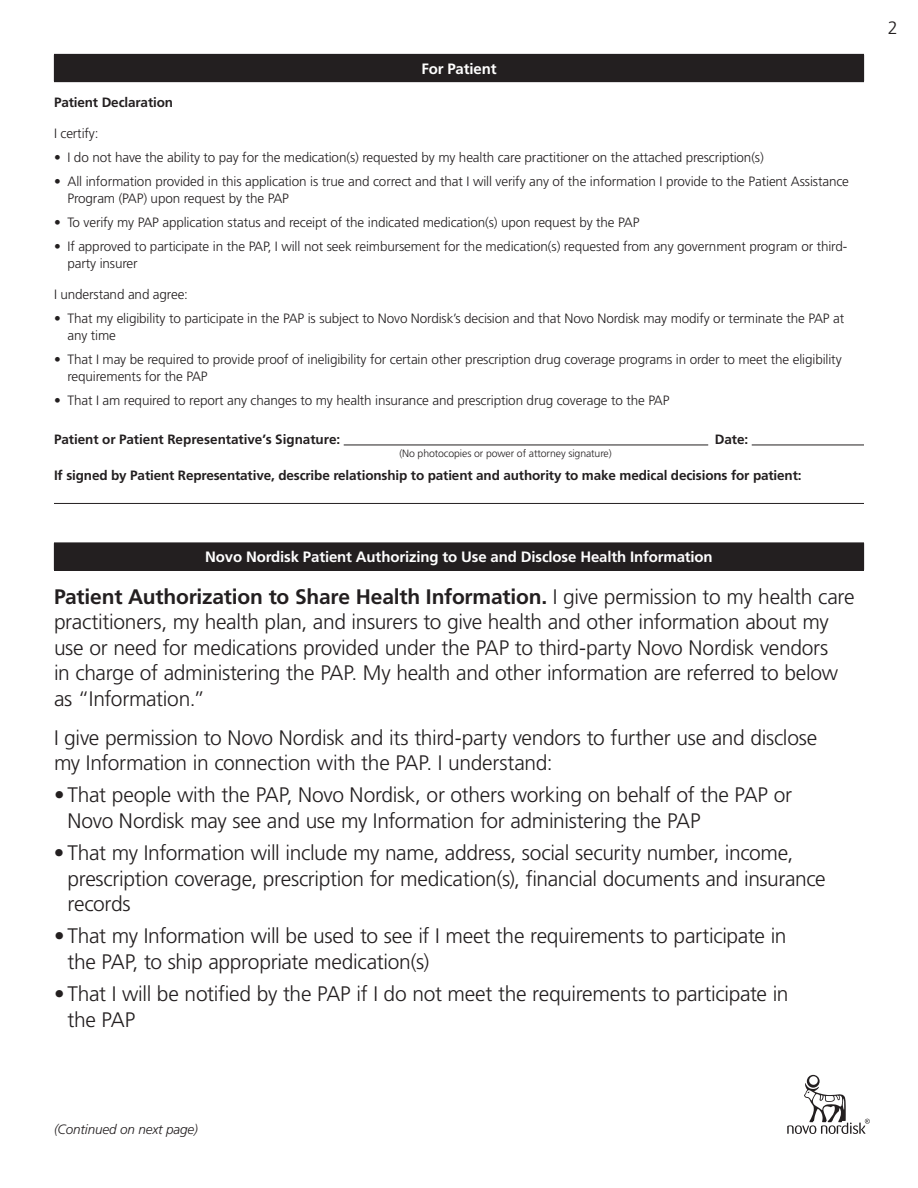
<style>
.page{position:relative;width:918px;height:1188px;background:#fff}
.page>*{position:absolute;margin:0;border:0;box-sizing:border-box;transform-origin:0 0}
.t1{font:300 21px/25.5px "Frutiger LT Std";letter-spacing:-.015em;color:#231f20}
.t2{font:300 18px "Frutiger LT Std";color:#231f20}
.t3{font:700 15px "Frutiger LT Std";letter-spacing:-.01em;color:#fff}
.t4{font:300 13.5px/17.2px "Frutiger LT Std";letter-spacing:-.01em;color:#231f20}
.t5{font:700 13.5px "Frutiger LT Std";letter-spacing:-.01em;color:#231f20}
.t6{font:italic 300 13.5px "Frutiger LT Std";letter-spacing:-.01em;color:#231f20}
.t7{font:300 10.5px "Frutiger LT Std";letter-spacing:-.01em;color:#231f20}
.s1{font-weight:700}
</style>
<div class="page">
<svg style="left:787px;top:1075px;width:83px;height:59px"></svg>
<div style="left:54px;top:54px;width:810px;height:28px;background:#231f20"></div>
<hr style="left:344px;top:445px;width:364px;height:1px;background:#231f20">
<hr style="left:752px;top:445px;width:112px;height:1px;background:#231f20">
<hr style="left:54px;top:503px;width:810px;height:1px;background:#231f20">
<div style="left:54px;top:543px;width:810px;height:27px;background:#231f20"></div>
<hr style="left:54px;top:570px;width:810px;height:1px;background:#231f20">
<p class="t3" style="left:421px;top:60px;width:77px">For Patient</p>
<p class="t5" style="left:54px;top:94px;width:121px">Patient Declaration</p>
<p class="t4" style="left:54px;top:124px;width:46px">I certify:</p>
<p class="t4" style="left:54px;top:148px;width:711px">• I do not have the ability to pay for the medication(s) requested by my health care practitioner on the attached prescription(s)</p>
<p class="t4" style="left:68px;top:172px;width:783px;text-indent:-14px">• All information provided in this application is true and correct and that I will verify any of the information I provide to the Patient Assistance<br>Program (PAP) upon request by the PAP</p>
<p class="t4" style="left:54px;top:214px;width:587px">• To verify my PAP application status and receipt of the indicated medication(s) upon request by the PAP</p>
<p class="t4" style="left:68px;top:238px;width:781px;text-indent:-14px">• If approved to participate in the PAP, I will not seek reimbursement for the medication(s) requested from any government program or third&shy;party insurer</p>
<p class="t4" style="left:54px;top:286px;width:136px">I understand and agree:</p>
<p class="t4" style="left:68px;top:310px;width:778px;text-indent:-14px">• That my eligibility to participate in the PAP is subject to Novo Nordisk’s decision and that Novo Nordisk may modify or terminate the PAP at any time</p>
<p class="t4" style="left:68px;top:351px;width:776px;text-indent:-14px">• That I may be required to provide proof of ineligibility for certain other prescription drug coverage programs in order to meet the eligibility requirements for the PAP</p>
<p class="t4" style="left:54px;top:392px;width:617px">• That I am required to report any changes to my health insurance and prescription drug coverage to the PAP</p>
<p class="t5" style="left:54px;top:431px;width:288px">Patient or Patient Representative’s Signature:</p>
<p class="t5" style="left:715px;top:431px;width:35px">Date:</p>
<p class="t7" style="left:399px;top:447px;width:214px">(No photocopies or power of attorney signature)</p>
<p class="t5" style="left:54px;top:467px;width:749px">If signed by Patient Representative, describe relationship to patient and authority to make medical decisions for patient:</p>
<p class="t3" style="left:205px;top:548px;width:509px">Novo Nordisk Patient Authorizing to Use and Disclose Health Information</p>
<p class="t1" style="left:54px;top:584px;width:802px"><span class="s1">Patient Authorization to Share Health Information.</span> I give permission to my health care practitioners, my health plan, and insurers to give health and other information about my use or need for medications provided under the PAP to third-party Novo Nordisk vendors<br>in charge of administering the PAP. My health and other information are referred to below as “Information.”</p>
<p class="t1" style="left:54px;top:725px;width:765px">I give permission to Novo Nordisk and its third-party vendors to further use and disclose my Information in connection with the PAP. I understand:</p>
<p class="t1" style="left:68px;top:783px;width:726px;text-indent:-14px">• That people with the PAP, Novo Nordisk, or others working on behalf of the PAP or<br>Novo Nordisk may see and use my Information for administering the PAP</p>
<p class="t1" style="left:68px;top:840px;width:760px;text-indent:-14px">• That my Information will include my name, address, social security number, income, prescription coverage, prescription for medication(s), financial documents and insurance records</p>
<p class="t1" style="left:68px;top:924px;width:721px;text-indent:-14px">• That my Information will be used to see if I meet the requirements to participate in the PAP, to ship appropriate medication(s)</p>
<p class="t1" style="left:68px;top:981px;width:723px;text-indent:-14px">• That I will be notified by the PAP if I do not meet the requirements to participate in the PAP</p>
<p class="t2" style="left:888px;top:17px;width:12px">2</p>
<p class="t6" style="left:54px;top:1122px;width:145px">(Continued on next page)</p>
</div>
